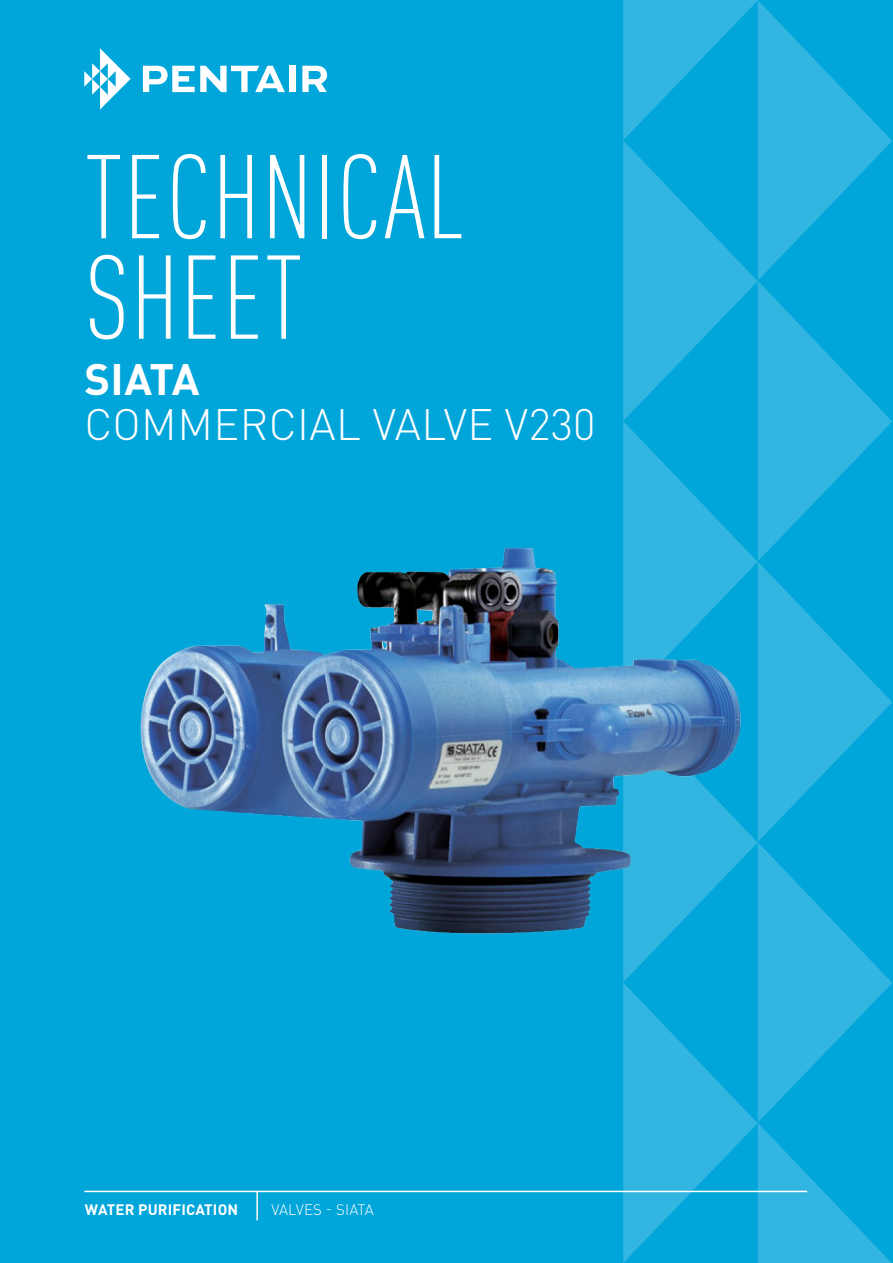
<style>
.page{position:relative;width:893px;height:1263px;background:#00a5da}
.page>*{position:absolute;margin:0;border:0;box-sizing:border-box;transform-origin:0 0}
.t1{font:300 condensed 117px/100.5px "DIN Pro";letter-spacing:.01em;color:#fff}
.t2{font:300 43.5px "DIN Pro";letter-spacing:.01em;color:#fff}
.t3{font:700 43.5px "DIN Pro";letter-spacing:-.025em;color:#fff}
.t4{font:700 15px "DIN Pro";letter-spacing:.01em;color:#fff}
.t5{font:300 15px "DIN Pro";letter-spacing:.01em;color:#fff}
</style>
<div class="page">
<svg style="left:84px;top:48px;width:47px;height:62px"></svg>
<svg style="left:143px;top:66px;width:142px;height:26px"></svg>
<div style="left:289px;top:66px;width:6px;height:26px;background:#fff"></div>
<svg style="left:302px;top:66px;width:25px;height:26px"></svg>
<svg style="left:623px;top:0;width:269px;height:1263px"></svg>
<hr style="left:84px;top:1191px;width:723px;height:1px;background:#fff">
<hr style="left:256px;top:1191px;width:2px;height:29px;background:#fff">
<img style="left:140px;top:547px;width:616px;height:394px">
<h1 class="t1" style="left:85px;top:140px;width:381px">TECHNICAL<br>SHEET</h1>
<p class="t3" style="left:85px;top:343px;width:116px">SIATA</p>
<p class="t2" style="left:85px;top:390px;width:512px">COMMERCIAL VALVE V230</p>
<p class="t4" style="left:85px;top:1197px;width:155px">WATER PURIFICATION</p>
<p class="t5" style="left:271px;top:1198px;width:104px">VALVES - SIATA</p>
</div>
